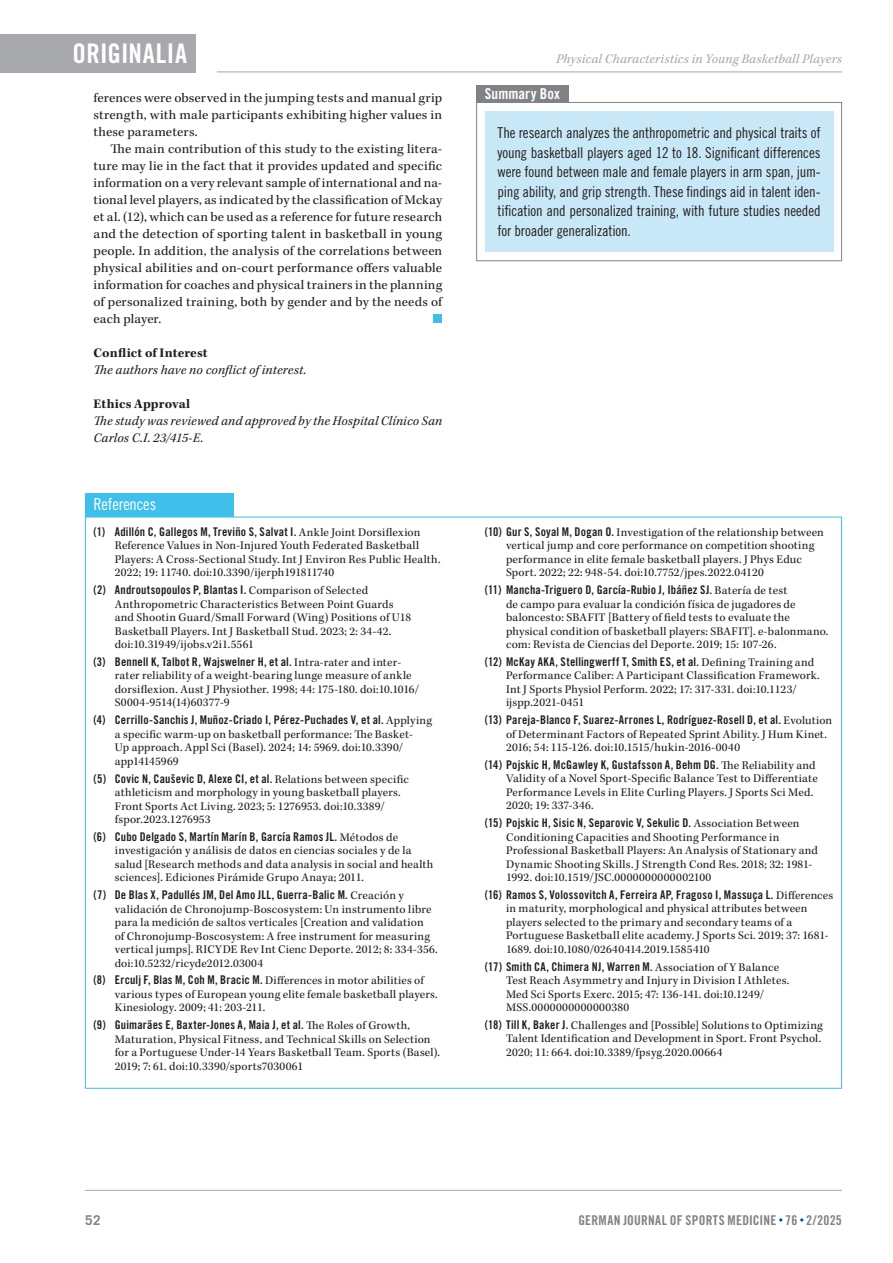
<style>
.page{position:relative;width:893px;height:1263px;background:#fff}
.page>*{position:absolute;margin:0;border:0;box-sizing:border-box;transform-origin:0 0}
.t1{font:27px "Trade Gothic LT Std Bd Cn 20";color:#fff}
.t2{font:16.5px "Trade Gothic LT Std Cn 18";letter-spacing:-.005em;color:#fff}
.t3{font:15px/19.5px "Trade Gothic LT Std Cn 18";letter-spacing:-.01em;color:#231f20;text-align:justify}
.t4{font:15px "Trade Gothic LT Std Bd Cn 20";letter-spacing:.005em;color:#fff}
.t5{font:13.5px/17px "Kepler Std";letter-spacing:.015em;color:#231f20;text-align:justify}
.t6{font:italic 13.5px/17px "Kepler Std";letter-spacing:.015em;color:#231f20}
.t7{font:italic 13.5px "Kepler Std";letter-spacing:.015em;color:#a8a9ad}
.t8{font:13.5px "Trade Gothic LT Std Bd Cn 20";letter-spacing:.02em;color:#808285}
.t9{font:700 13.5px "Kepler Std";letter-spacing:.01em;color:#231f20}
.t10{font:700 13.5px "Trade Gothic LT Std";color:#808285}
.t11{font:12px/13.5px "Kepler Std";letter-spacing:.015em;color:#231f20}
.t12{font:12px "Trade Gothic LT Std Bd Cn 20";letter-spacing:.015em;color:#231f20}
.s1{font-family:"Kepler Std"}
.s2{font-family:"Trade Gothic LT Std Bd Cn 20"}
</style>
<div class="page">
<div style="left:0;top:34px;width:196px;height:38px;background:#a8a9ad"></div>
<hr style="left:217px;top:72px;width:625px;height:1px;background:#a8a9ad">
<hr style="left:85px;top:1190px;width:757px;height:1px;background:#a8a9ad">
<div style="left:434px;top:315px;width:8px;height:8px;background:#3fbfe9"></div>
<div style="left:485px;top:111px;width:348px;height:141px;background:#c9e8f7"></div>
<div style="left:476px;top:102px;width:366px;height:159px;border:1px solid #808285"></div>
<div style="left:476px;top:85px;width:92px;height:17px;background:#808285"></div>
<div style="left:85px;top:493px;width:149px;height:24px;background:#3fbfe9"></div>
<h1 class="t1" style="left:73px;top:37px;width:26px">Originalia</h1>
<p class="t5" style="left:94px;top:90px;width:350px">ferences were observed in the jumping tests and manual grip strength, with male participants exhibiting higher values in these parameters.</p>
<p class="t5" style="left:94px;top:141px;width:350px;text-indent:17px">The main contribution of this study to the existing litera&shy;ture may lie in the fact that it provides updated and specific information on a very relevant sample of international and na&shy;tional level players, as indicated by the classification of Mckay et al. (12), which can be used as a reference for future research and the detection of sporting talent in basketball in young people. In addition, the analysis of the correlations between physical abilities and on-court performance offers valuable information for coaches and physical trainers in the planning of personalized training, both by gender and by the needs of each player.</p>
<p class="t9" style="left:94px;top:345px;width:116px">Conflict of Interest</p>
<p class="t6" style="left:94px;top:362px;width:214px">The authors have no conflict of interest.</p>
<p class="t9" style="left:94px;top:396px;width:98px">Ethics Approval</p>
<p class="t6" style="left:94px;top:413px;width:350px">The study was reviewed and approved by the Hospital Clínico San<br>Carlos C.I. 23/415-E.</p>
<h2 class="t2" style="left:94px;top:495px;width:64px">References</h2>
<p class="t12" style="left:94px;top:524px;width:328px">(1) Adillón C, Gallegos M, Treviño S, Salvat I. <span class="s1">Ankle Joint Dorsiflexion</span></p>
<p class="t11" style="left:115px;top:539px;width:327px">Reference Values in Non-Injured Youth Federated Basketball<br>Players: A Cross-Sectional Study. Int J Environ Res Public Health.<br>2022; 19: 11740. doi:10.3390/ijerph191811740</p>
<p class="t12" style="left:94px;top:583px;width:276px">(2) Androutsopoulos P, Blantas I. <span class="s1">Comparison of Selected</span></p>
<p class="t11" style="left:115px;top:598px;width:298px">Anthropometric Characteristics Between Point Guards and Shootin Guard/Small Forward (Wing) Positions of U18<br>Basketball Players. Int J Basketball Stud. 2023; 2: 34-42. doi:10.31949/ijobs.v2i1.5561</p>
<p class="t12" style="left:94px;top:654px;width:309px">(3) Bennell K, Talbot R, Wajswelner H, et al. <span class="s1">Intra-rater and inter-</span></p>
<p class="t11" style="left:115px;top:669px;width:306px">rater reliability of a weight-bearing lunge measure of ankle dorsiflexion. Aust J Physiother. 1998; 44: 175-180. doi:10.1016/<br>S0004-9514(14)60377-9</p>
<p class="t12" style="left:94px;top:713px;width:340px">(4) Cerrillo-Sanchis J, Muñoz-Criado I, Pérez-Puchades V, et al. <span class="s1">Applying</span></p>
<p class="t11" style="left:115px;top:728px;width:300px">a specific warm-up on basketball performance: The Basket-<br>Up approach. Appl Sci (Basel). 2024; 14: 5969. doi:10.3390/ app14145969</p>
<p class="t12" style="left:94px;top:771px;width:317px">(5) Covic N, Cauševic D, Alexe CI, et al. <span class="s1">Relations between specific</span></p>
<p class="t11" style="left:115px;top:786px;width:287px">athleticism and morphology in young basketball players.<br>Front Sports Act Living. 2023; 5: 1276953. doi:10.3389/ fspor.2023.1276953</p>
<p class="t12" style="left:94px;top:829px;width:306px">(6) Cubo Delgado S, Martín Marín B, García Ramos JL. <span class="s1">Métodos de</span></p>
<p class="t11" style="left:115px;top:844px;width:320px">investigación y análisis de datos en ciencias sociales y de la salud [Research methods and data analysis in social and health sciences]. Ediciones Pirámide Grupo Anaya; 2011.</p>
<p class="t12" style="left:94px;top:887px;width:312px">(7) De Blas X, Padullés JM, Del Amo JLL, Guerra-Balic M. <span class="s1">Creación y</span></p>
<p class="t11" style="left:115px;top:902px;width:324px">validación de Chronojump-Boscosystem: Un instrumento libre para la medición de saltos verticales [Creation and validation<br>of Chronojump-Boscosystem: A free instrument for measuring vertical jumps]. RICYDE Rev Int Cienc Deporte. 2012; 8: 334-356. doi:10.5232/ricyde2012.03004</p>
<p class="t12" style="left:94px;top:973px;width:332px">(8) Erculj F, Blas M, Coh M, Bracic M. <span class="s1">Differences in motor abilities of</span></p>
<p class="t11" style="left:115px;top:988px;width:324px">various types of European young elite female basketball players.<br>Kinesiology. 2009; 41: 203-211.</p>
<p class="t12" style="left:94px;top:1017px;width:318px">(9) Guimarães E, Baxter-Jones A, Maia J, et al. <span class="s1">The Roles of Growth,</span></p>
<p class="t11" style="left:115px;top:1032px;width:327px">Maturation, Physical Fitness, and Technical Skills on Selection for a Portuguese Under-14 Years Basketball Team. Sports (Basel).<br>2019; 7: 61. doi:10.3390/sports7030061</p>
<p class="t7" style="left:556px;top:51px;width:287px">Physical Characteristics in Young Basketball Players</p>
<p class="t4" style="left:485px;top:84px;width:77px">Summary Box</p>
<p class="t3" style="left:497px;top:123px;width:325px">The research analyzes the anthropometric and physical traits of young basketball players aged 12 to 18. Significant differences were found between male and female players in arm span, jum&shy;ping ability, and grip strength. These findings aid in talent iden&shy;tification and personalized training, with future studies needed for broader generalization.</p>
<p class="t11" style="left:506px;top:526px;width:319px;text-indent:-21px"><span class="s2">(10) Gur S, Soyal M, Dogan O.</span> Investigation of the relationship between vertical jump and core performance on competition shooting performance in elite female basketball players. J Phys Educ Sport. 2022; 22: 948-54. doi:10.7752/jpes.2022.04120</p>
<p class="t12" style="left:485px;top:583px;width:304px">(11) Mancha-Triguero D, García-Rubio J, Ibáñez SJ. <span class="s1">Batería de test</span></p>
<p class="t11" style="left:506px;top:598px;width:324px">de campo para evaluar la condición física de jugadores de baloncesto: SBAFIT [Battery of field tests to evaluate the physical condition of basketball players: SBAFIT]. e-balonmano. com: Revista de Ciencias del Deporte. 2019; 15: 107-26.</p>
<p class="t12" style="left:485px;top:654px;width:331px">(12) McKay AKA, Stellingwerff T, Smith ES, et al. <span class="s1">Defining Training and</span></p>
<p class="t11" style="left:506px;top:669px;width:315px">Performance Caliber: A Participant Classification Framework.<br>Int J Sports Physiol Perform. 2022; 17: 317-331. doi:10.1123/ ijspp.2021-0451</p>
<p class="t12" style="left:485px;top:713px;width:349px">(13) Pareja-Blanco F, Suarez-Arrones L, Rodríguez-Rosell D, et al. <span class="s1">Evolution</span></p>
<p class="t11" style="left:506px;top:728px;width:322px">of Determinant Factors of Repeated Sprint Ability. J Hum Kinet.<br>2016; 54: 115-126. doi:10.1515/hukin-2016-0040</p>
<p class="t12" style="left:485px;top:757px;width:332px">(14) Pojskic H, McGawley K, Gustafsson A, Behm DG. <span class="s1">The Reliability and</span></p>
<p class="t11" style="left:506px;top:772px;width:313px">Validity of a Novel Sport-Specific Balance Test to Differentiate<br>Performance Levels in Elite Curling Players. J Sports Sci Med.<br>2020; 19: 337-346.</p>
<p class="t12" style="left:485px;top:816px;width:316px">(15) Pojskic H, Sisic N, Separovic V, Sekulic D. <span class="s1">Association Between</span></p>
<p class="t11" style="left:506px;top:831px;width:313px">Conditioning Capacities and Shooting Performance in Professional Basketball Players: An Analysis of Stationary and Dynamic Shooting Skills. J Strength Cond Res. 2018; 32: 1981- 1992. doi:10.1519/JSC.0000000000002100</p>
<p class="t12" style="left:485px;top:887px;width:350px">(16) Ramos S, Volossovitch A, Ferreira AP, Fragoso I, Massuça L. <span class="s1">Differences</span></p>
<p class="t11" style="left:506px;top:902px;width:324px">in maturity, morphological and physical attributes between players selected to the primary and secondary teams of a Portuguese Basketball elite academy. J Sports Sci. 2019; 37: 1681- 1689. doi:10.1080/02640414.2019.1585410</p>
<p class="t12" style="left:485px;top:959px;width:296px">(17) Smith CA, Chimera NJ, Warren M. <span class="s1">Association of Y Balance</span></p>
<p class="t11" style="left:506px;top:974px;width:285px">Test Reach Asymmetry and Injury in Division I Athletes.<br>Med Sci Sports Exerc. 2015; 47: 136-141. doi:10.1249/<br>MSS.0000000000000380</p>
<p class="t11" style="left:506px;top:1019px;width:318px;text-indent:-21px"><span class="s2">(18) Till K, Baker J.</span> Challenges and [Possible] Solutions to Optimizing<br>Talent Identification and Development in Sport. Front Psychol.<br>2020; 11: 664. doi:10.3389/fpsyg.2020.00664</p>
<p class="t10" style="left:85px;top:1211px;width:17px">52</p>
<p class="t8" style="left:578px;top:1212px;width:265px">GERMAN JOURNAL OF SPORTS MEDICINE 76 2/2025</p>
</div>
